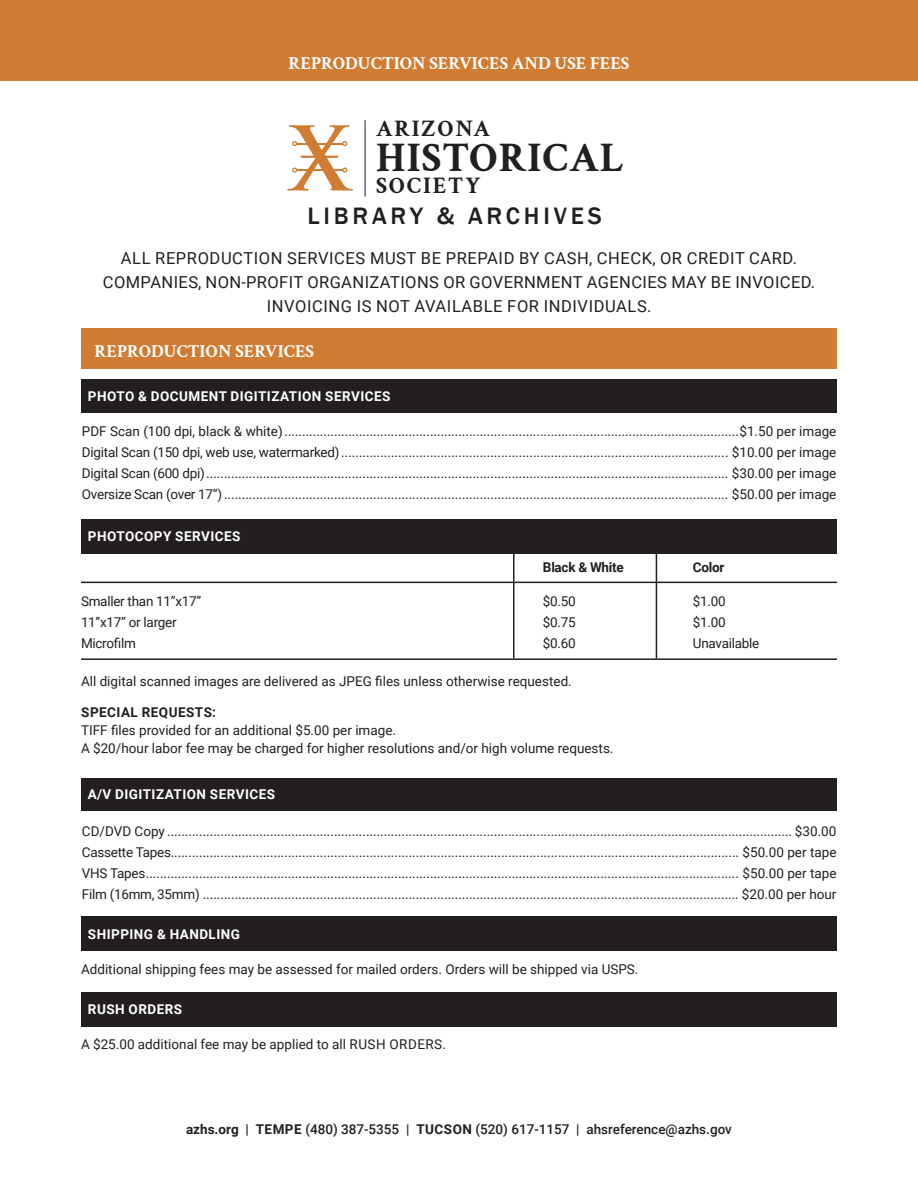
<style>
.page{position:relative;width:918px;height:1188px;background:#fff}
.page>*{position:absolute;margin:0;border:0;box-sizing:border-box;transform-origin:0 0}
.t1{font:700 41.55px "Crimson Text";letter-spacing:.025em;color:#231f20}
.t2{font:500 24.45px "Franklin Gothic";letter-spacing:.155em;color:#231f20}
.t3{font:700 23.4px "Crimson Text";letter-spacing:.075em;color:#231f20}
.headline{font:700 18px "Crimson Text";color:#fff}
.subhead{font:700 18px "Crimson Text";color:#fff}
.subhead_rule{font:16.5px/24px "Roboto";letter-spacing:.035em;color:#231f20;text-align:center}
.text_med{font:13.5px/21px "Roboto";color:#231f20;text-align:justify}
.text_med-2{font:700 13.5px "Roboto";letter-spacing:.035em;color:#fff}
.text_med-3{font:500 13.5px "Roboto";color:#231f20}
.text_med-4{font:13.5px "Roboto";letter-spacing:-.02em;color:#231f20}
.text_med-5{font:700 13.5px "Roboto";letter-spacing:-.02em;color:#231f20}
.s1{font-weight:700}
</style>
<div class="page">
<svg style="left:287px;top:125px;width:66px;height:66px"></svg>
<hr style="left:365px;top:120px;width:1px;height:77px;background:#231f20">
<div style="left:0;top:0;width:918px;height:81px;background:#d07c32"></div>
<div style="left:81px;top:328px;width:756px;height:41px;background:#d07c32"></div>
<div style="left:81px;top:519px;width:756px;height:35px;background:#231f20"></div>
<div style="left:81px;top:917px;width:756px;height:34px;background:#231f20"></div>
<div style="left:81px;top:992px;width:756px;height:34px;background:#231f20"></div>
<div style="left:81px;top:379px;width:756px;height:33px;background:#231f20"></div>
<div style="left:81px;top:778px;width:756px;height:33px;background:#231f20"></div>
<hr style="left:81px;top:582px;width:756px;height:1px;background:#231f20">
<hr style="left:656px;top:550px;width:1px;height:108px;background:#231f20">
<hr style="left:81px;top:658px;width:756px;height:2px;background:#231f20">
<hr style="left:513px;top:550px;width:1px;height:108px;background:#231f20">
<p class="headline" style="left:289px;top:50px;width:342px">REPRODUCTION SERVICES AND USE FEES</p>
<p class="t3" style="left:376px;top:111px;width:115px">ARIZONA</p>
<p class="t1" style="left:376px;top:126px;width:249px">HISTORICAL</p>
<p class="t3" style="left:376px;top:168px;width:106px">SOCIETY</p>
<p class="t2" style="left:308px;top:201px;width:296px">LIBRARY &amp; ARCHIVES</p>
<p class="subhead_rule" style="left:103px;top:246px;width:714px">ALL REPRODUCTION SERVICES MUST BE PREPAID BY CASH, CHECK, OR CREDIT CARD.<br>COMPANIES, NON-PROFIT ORGANIZATIONS OR GOVERNMENT AGENCIES MAY BE INVOICED.<br>INVOICING IS NOT AVAILABLE FOR INDIVIDUALS.</p>
<p class="subhead" style="left:94px;top:338px;width:221px">REPRODUCTION SERVICES</p>
<p class="text_med-2" style="left:88px;top:386px;width:304px">PHOTO &amp; DOCUMENT DIGITIZATION SERVICES</p>
<p class="text_med" style="left:82px;top:420px;width:756px">PDF Scan (100 dpi, black &amp; white)................................................................................................................................$1.50 per image Digital Scan (150 dpi, web use, watermarked)............................................................................................................. $10.00 per image Digital Scan (600 dpi)................................................................................................................................................... $30.00 per image Oversize Scan (over 17”).............................................................................................................................................. $50.00 per image</p>
<p class="text_med-2" style="left:88px;top:527px;width:154px">PHOTOCOPY SERVICES</p>
<p class="text_med-5" style="left:543px;top:557px;width:82px">Black &amp; White</p>
<p class="text_med-5" style="left:693px;top:557px;width:33px">Color</p>
<p class="text_med-4" style="left:81px;top:592px;width:122px">Smaller than 11”x17”</p>
<p class="text_med" style="left:543px;top:590px;width:34px">$0.50</p>
<p class="text_med" style="left:693px;top:590px;width:34px">$1.00</p>
<p class="text_med-4" style="left:81px;top:613px;width:97px">11”x17” or larger</p>
<p class="text_med" style="left:543px;top:611px;width:34px">$0.75</p>
<p class="text_med" style="left:693px;top:611px;width:34px">$1.00</p>
<p class="text_med-4" style="left:81px;top:634px;width:56px">Microfilm</p>
<p class="text_med" style="left:543px;top:632px;width:34px">$0.60</p>
<p class="text_med-4" style="left:693px;top:634px;width:68px">Unavailable</p>
<p class="text_med" style="left:81px;top:670px;width:492px">All digital scanned images are delivered as JPEG files unless otherwise requested.</p>
<p class="text_med" style="left:81px;top:702px;width:534px;line-height:18px;text-align:left"><span class="s1">SPECIAL REQUESTS:<br></span>TIFF files provided for an additional $5.00 per image.<br>A $20/hour labor fee may be charged for higher resolutions and/or high volume requests.</p>
<p class="text_med-2" style="left:88px;top:785px;width:189px">A/V DIGITIZATION SERVICES</p>
<p class="text_med" style="left:82px;top:821px;width:756px">CD/DVD Copy ................................................................................................................................................................................ $30.00<br>Cassette Tapes................................................................................................................................................................ $50.00 per tape VHS Tapes....................................................................................................................................................................... $50.00 per tape Film (16mm, 35mm) ....................................................................................................................................................... $20.00 per hour</p>
<p class="text_med-2" style="left:88px;top:925px;width:154px">SHIPPING &amp; HANDLING</p>
<p class="text_med" style="left:81px;top:958px;width:559px">Additional shipping fees may be assessed for mailed orders. Orders will be shipped via USPS.</p>
<p class="text_med-2" style="left:88px;top:1000px;width:96px">RUSH ORDERS</p>
<p class="text_med" style="left:81px;top:1033px;width:367px">A $25.00 additional fee may be applied to all RUSH ORDERS.</p>
<p class="text_med-3" style="left:186px;top:1120px;width:547px"><span class="s1">azhs.org</span> | <span class="s1">TEMPE</span> (480) 387-5355 | <span class="s1">TUCSON</span> (520) 617-1157 | ahsreference@azhs.gov</p>
</div>
